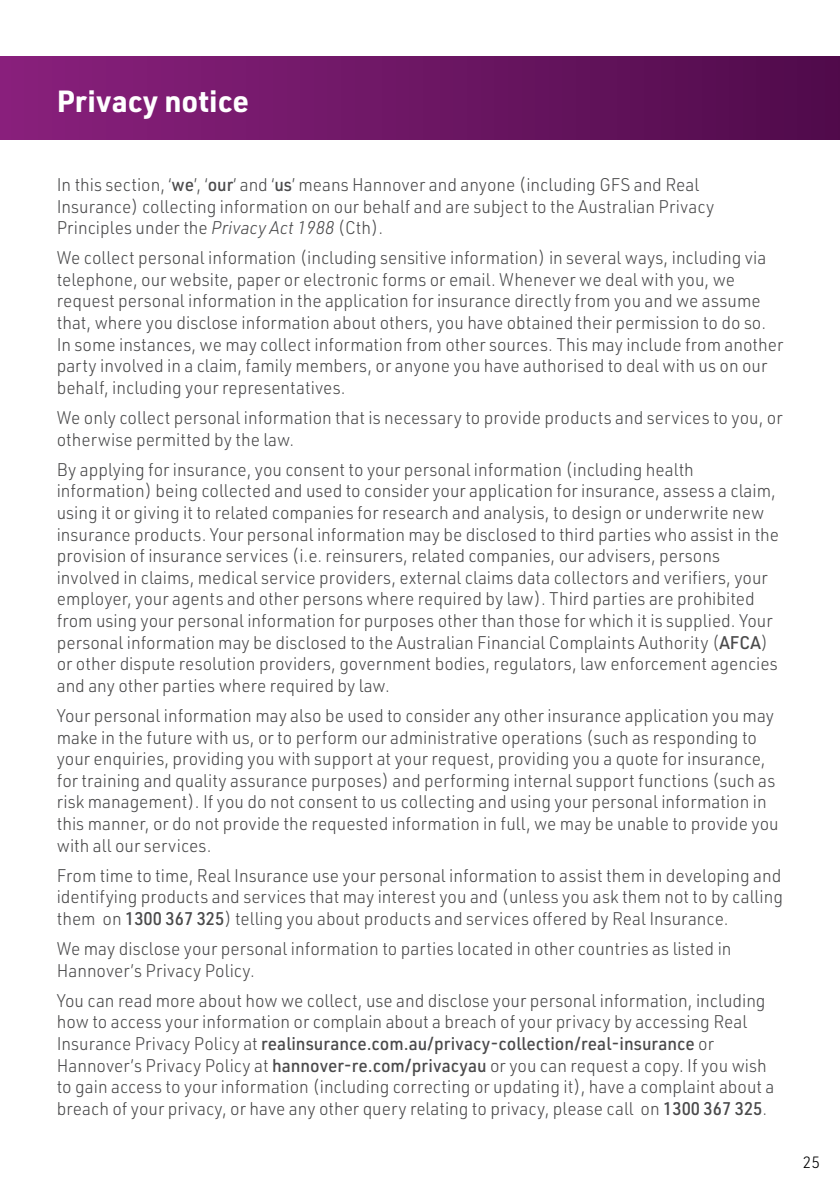
<style>
.page{position:relative;width:840px;height:1191px;background:#fff}
.page>*{position:absolute;margin:0;border:0;box-sizing:border-box;transform-origin:0 0}
.t1{font:700 30px "URWDIN";letter-spacing:.005em;color:#fff}
.t2{font:300 18px/21.6px "URWDIN";color:#4a4a4b;scale:.95 1}
.t3{font:300 16px "URWDIN";color:#000}
.s1{font-weight:500}
.s2{font-style:italic}
</style>
<div class="page">
<div style="left:0;top:57px;width:839px;height:83px;background:linear-gradient(to right,#89217c,#500b4b)"></div>
<h1 class="t1" style="left:57px;top:80px;width:194px">Privacy notice</h1>
<p class="t2" style="left:57px;top:173px;width:693px">In this section, ‘<span class="s1">we</span>’, ‘<span class="s1">our</span>’ and ‘<span class="s1">us</span>’ means Hannover and anyone (including GFS and Real<br>Insurance) collecting information on our behalf and are subject to the Australian Privacy<br>Principles under the <span class="s2">Privacy Act 1988</span> (Cth).</p>
<p class="t2" style="left:57px;top:246px;width:765px">We collect personal information (including sensitive information) in several ways, including via telephone, our website, paper or electronic forms or email. Whenever we deal with you, we request personal information in the application for insurance directly from you and we assume that, where you disclose information about others, you have obtained their permission to do so.<br>In some instances, we may collect information from other sources. This may include from another party involved in a claim, family members, or anyone you have authorised to deal with us on our behalf, including your representatives.</p>
<p class="t2" style="left:57px;top:406px;width:765px">We only collect personal information that is necessary to provide products and services to you, or otherwise permitted by the law.</p>
<p class="t2" style="left:57px;top:458px;width:761px">By applying for insurance, you consent to your personal information (including health information) being collected and used to consider your application for insurance, assess a claim, using it or giving it to related companies for research and analysis, to design or underwrite new insurance products. Your personal information may be disclosed to third parties who assist in the provision of insurance services (i.e. reinsurers, related companies, our advisers, persons involved in claims, medical service providers, external claims data collectors and verifiers, your employer, your agents and other persons where required by law). Third parties are prohibited from using your personal information for purposes other than those for which it is supplied. Your personal information may be disclosed to the Australian Financial Complaints Authority (<span class="s1">AFCA</span>) or other dispute resolution providers, government bodies, regulators, law enforcement agencies and any other parties where required by law.</p>
<p class="t2" style="left:57px;top:704px;width:761px">Your personal information may also be used to consider any other insurance application you may make in the future with us, or to perform our administrative operations (such as responding to your enquiries, providing you with support at your request, providing you a quote for insurance, for training and quality assurance purposes) and performing internal support functions (such as risk management). If you do not consent to us collecting and using your personal information in this manner, or do not provide the requested information in full, we may be unable to provide you with all our services.</p>
<p class="t2" style="left:57px;top:864px;width:765px;text-align:justify">From time to time, Real Insurance use your personal information to assist them in developing and identifying products and services that may interest you and (unless you ask them not to by calling them on <span class="s1">1300 367 325</span>) telling you about products and services offered by Real Insurance.</p>
<p class="t2" style="left:57px;top:937px;width:711px">We may disclose your personal information to parties located in other countries as listed in<br>Hannover’s Privacy Policy.</p>
<p class="t2" style="left:57px;top:989px;width:756px">You can read more about how we collect, use and disclose your personal information, including how to access your information or complain about a breach of your privacy by accessing Real Insurance Privacy Policy at <span class="s1">realinsurance.com.au/privacy-collection/real-insurance</span> or Hannover’s Privacy Policy at <span class="s1">hannover-re.com/privacyau</span> or you can request a copy. If you wish to gain access to your information (including correcting or updating it), have a complaint about a breach of your privacy, or have any other query relating to privacy, please call on <span class="s1">1300 367 325</span>.</p>
<p class="t3" style="left:802px;top:1152px;width:19px">25</p>
</div>
